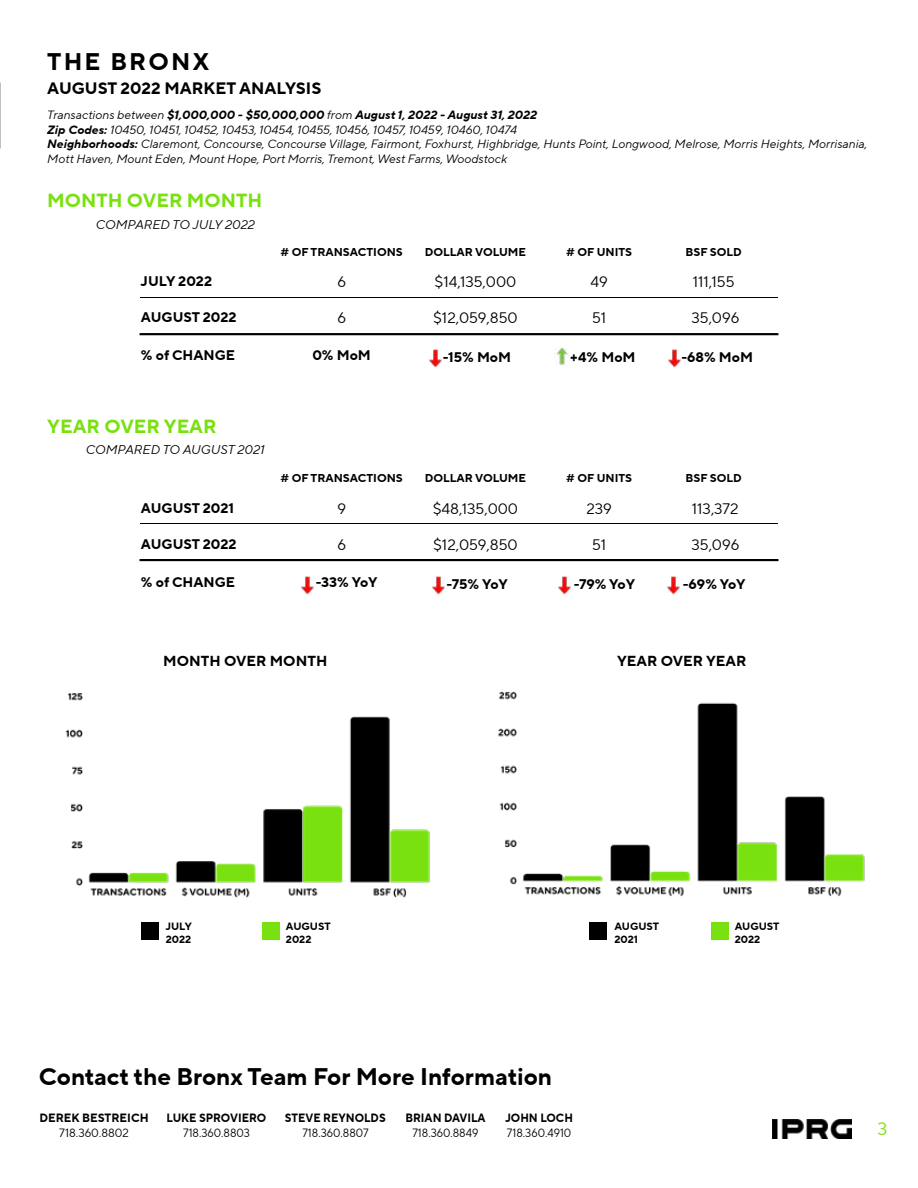
<style>
.page{position:relative;width:918px;height:1188px;background:#fff}
.page>*{position:absolute;margin:0;border:0;box-sizing:border-box;transform-origin:0 0}
.t1{font:700 24px "TT Norms Pro";color:#000}
.t2{font:700 24px "TT Norms Pro";letter-spacing:.09em;color:#000}
.t3{font:700 19.05px "TT Norms Pro";color:#78e10f}
.t4{font:18px "TT Norms Pro";color:#78e10f}
.t5{font:700 16.5px "TT Norms Pro";color:#000}
.t6{font:15.15px "TT Norms Pro";color:#000}
.t7{font:700 14.55px "TT Norms Pro";color:#000}
.t8{font:700 13.95px "TT Norms Pro";color:#000}
.t9{font:italic 12.6px "TT Norms Pro";color:#000}
.t10{font:italic 12px/14.4px "TT Norms Pro";color:#000}
.t11{font:12px "TT Norms Pro";color:#000;scale:.92 1}
.t12{font:700 12px "TT Norms Pro";color:#000;scale:.92 1}
.t13{font:700 12px "TT Norms Pro";color:#000;scale:.96 1}
.t14{font:12px "TT Norms Pro";color:#000;scale:.96 1}
.t15{font:700 11.4px "TT Norms Pro";color:#000}
.t16{font:700 10.5px/12.6px "TT Norms Pro";color:#000}
.s1{font-weight:700}
</style>
<div class="page">
<img style="left:772px;top:1120px;width:79px;height:18px">
<img style="left:65px;top:693px;width:365px;height:205px">
<img style="left:498px;top:692px;width:367px;height:205px">
<div style="left:590px;top:923px;width:17px;height:17px;background:#000"></div>
<div style="left:711px;top:923px;width:18px;height:17px;background:#78e10f"></div>
<div style="left:141px;top:923px;width:18px;height:17px;background:#000"></div>
<div style="left:262px;top:923px;width:18px;height:17px;background:#78e10f"></div>
<hr style="left:140px;top:297px;width:638px;height:1px;background:#000">
<div style="left:140px;top:333px;width:638px;height:2px;border:1px solid #000"></div>
<img style="left:554px;top:348px;width:15px;height:17px">
<img style="left:429px;top:350px;width:12px;height:18px">
<img style="left:668px;top:350px;width:12px;height:18px">
<hr style="left:140px;top:524px;width:638px;height:1px;background:#000">
<div style="left:140px;top:559px;width:638px;height:2px;border:1px solid #000"></div>
<img style="left:432px;top:577px;width:12px;height:18px">
<img style="left:558px;top:577px;width:12px;height:18px">
<img style="left:301px;top:577px;width:12px;height:18px">
<img style="left:668px;top:577px;width:12px;height:18px">
<h1 class="t2" style="left:47px;top:44px;width:164px">THE BRONX</h1>
<h3 class="t5" style="left:47px;top:76px;width:276px">AUGUST 2022 MARKET ANALYSIS</h3>
<p class="t10" style="left:47px;top:108px;width:822px">Transactions between <span class="s1">$1,000,000 - $50,000,000</span> from <span class="s1">August 1, 2022 - August 31, 2022<br>Zip Codes:</span> 10450, 10451, 10452, 10453, 10454, 10455, 10456, 10457, 10459, 10460, 10474<br><span class="s1">Neighborhoods:</span> Claremont, Concourse, Concourse Village, Fairmont, Foxhurst, Highbridge, Hunts Point, Longwood, Melrose, Morris Heights, Morrisania, Mott Haven, Mount Eden, Mount Hope, Port Morris, Tremont, West Farms, Woodstock</p>
<h2 class="t3" style="left:47px;top:186px;width:216px">MONTH OVER MONTH</h2>
<p class="t9" style="left:96px;top:216px;width:161px">COMPARED TO JULY 2022</p>
<p class="t8" style="left:141px;top:271px;width:73px">JULY 2022</p>
<p class="t8" style="left:141px;top:307px;width:97px">AUGUST 2022</p>
<p class="t8" style="left:141px;top:345px;width:96px">% of CHANGE</p>
<p class="t15" style="left:280px;top:243px;width:124px"># OF TRANSACTIONS</p>
<p class="t6" style="left:337px;top:271px;width:10px">6</p>
<p class="t15" style="left:425px;top:243px;width:103px">DOLLAR VOLUME</p>
<p class="t6" style="left:434px;top:271px;width:83px">$14,135,000</p>
<p class="t15" style="left:566px;top:243px;width:68px"># OF UNITS</p>
<p class="t6" style="left:590px;top:271px;width:19px">49</p>
<p class="t15" style="left:686px;top:243px;width:58px">BSF SOLD</p>
<p class="t6" style="left:693px;top:271px;width:43px">111,155</p>
<p class="t6" style="left:337px;top:307px;width:10px">6</p>
<p class="t6" style="left:433px;top:307px;width:86px">$12,059,850</p>
<p class="t6" style="left:592px;top:307px;width:15px">51</p>
<p class="t6" style="left:692px;top:307px;width:49px">35,096</p>
<p class="t8" style="left:312px;top:345px;width:60px">0% MoM</p>
<p class="t8" style="left:443px;top:347px;width:70px">-15% MoM</p>
<p class="t8" style="left:570px;top:347px;width:67px">+4% MoM</p>
<p class="t8" style="left:681px;top:347px;width:73px">-68% MoM</p>
<h2 class="t3" style="left:47px;top:412px;width:171px">YEAR OVER YEAR</h2>
<p class="t9" style="left:86px;top:441px;width:180px">COMPARED TO AUGUST 2021</p>
<p class="t8" style="left:141px;top:498px;width:95px">AUGUST 2021</p>
<p class="t8" style="left:141px;top:534px;width:97px">AUGUST 2022</p>
<p class="t8" style="left:141px;top:572px;width:96px">% of CHANGE</p>
<p class="t15" style="left:280px;top:470px;width:124px"># OF TRANSACTIONS</p>
<p class="t6" style="left:337px;top:497px;width:10px">9</p>
<p class="t15" style="left:425px;top:470px;width:103px">DOLLAR VOLUME</p>
<p class="t6" style="left:433px;top:497px;width:87px">$48,135,000</p>
<p class="t15" style="left:566px;top:470px;width:68px"># OF UNITS</p>
<p class="t6" style="left:586px;top:497px;width:27px">239</p>
<p class="t15" style="left:686px;top:470px;width:58px">BSF SOLD</p>
<p class="t6" style="left:692px;top:497px;width:48px">113,372</p>
<p class="t6" style="left:337px;top:534px;width:10px">6</p>
<p class="t6" style="left:433px;top:534px;width:86px">$12,059,850</p>
<p class="t6" style="left:592px;top:534px;width:15px">51</p>
<p class="t6" style="left:692px;top:534px;width:49px">35,096</p>
<p class="t8" style="left:316px;top:572px;width:63px">-33% YoY</p>
<p class="t8" style="left:447px;top:573px;width:63px">-75% YoY</p>
<p class="t8" style="left:574px;top:573px;width:63px">-79% YoY</p>
<p class="t8" style="left:683px;top:573px;width:64px">-69% YoY</p>
<p class="t7" style="left:163px;top:650px;width:166px">MONTH OVER MONTH</p>
<p class="t7" style="left:617px;top:650px;width:131px">YEAR OVER YEAR</p>
<p class="t16" style="left:166px;top:920px;width:28px">JULY<br>2022</p>
<p class="t16" style="left:286px;top:920px;width:46px">AUGUST<br>2022</p>
<p class="t16" style="left:614px;top:920px;width:46px">AUGUST<br>2021</p>
<p class="t16" style="left:735px;top:920px;width:46px">AUGUST<br>2022</p>
<h1 class="t1" style="left:39px;top:1059px;width:515px">Contact the Bronx Team For More Information</h1>
<p class="t12" style="left:285px;top:1109px;width:111px">STEVE REYNOLDS</p>
<p class="t11" style="left:302px;top:1124px;width:73px">718.360.8807</p>
<p class="t13" style="left:39px;top:1109px;width:115px">DEREK BESTREICH</p>
<p class="t14" style="left:59px;top:1124px;width:74px">718.360.8802</p>
<p class="t12" style="left:167px;top:1109px;width:110px">LUKE SPROVIERO</p>
<p class="t11" style="left:183px;top:1124px;width:74px">718.360.8803</p>
<p class="t12" style="left:505px;top:1109px;width:75px">JOHN LOCH</p>
<p class="t11" style="left:507px;top:1124px;width:71px">718.360.4910</p>
<p class="t12" style="left:405px;top:1109px;width:89px">BRIAN DAVILA</p>
<p class="t11" style="left:412px;top:1124px;width:73px">718.360.8849</p>
<h3 class="t4" style="left:877px;top:1116px;width:11px">3</h3>
</div>
